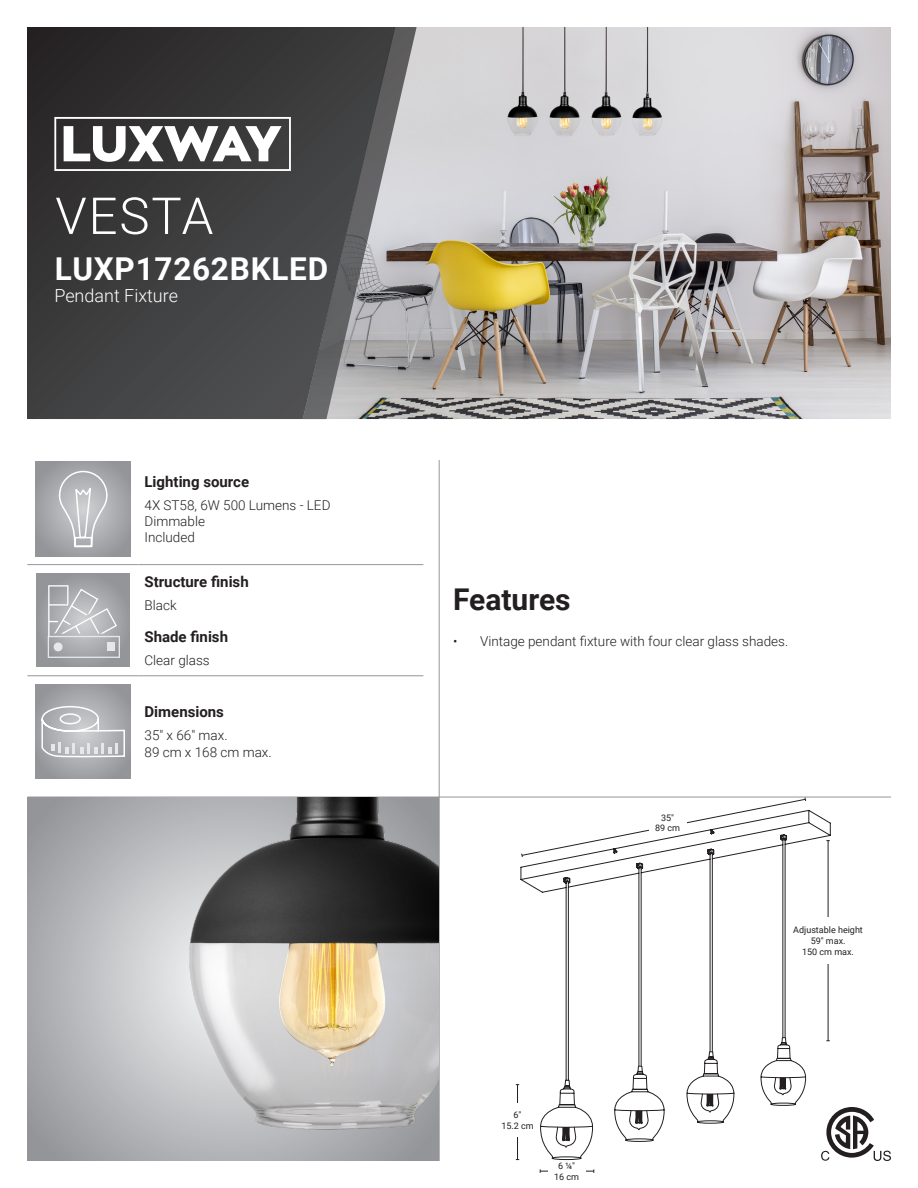
<style>
.page{position:relative;width:918px;height:1188px;background:#fff}
.page>*{position:absolute;margin:0;border:0;box-sizing:border-box;transform-origin:0 0}
.serie{font:300 51px "Roboto";letter-spacing:.035em;color:#fff}
.code_produit{font:700 31.5px "Roboto";letter-spacing:.025em;color:#fff}
.moyen_titre{font:700 30px "Roboto";color:#231f20}
.catégorie{font:300 18px "Roboto";color:#fff}
.mini_titre{font:700 15px "Roboto";color:#231f20}
.texte{font:300 13.5px/16.2px "Roboto";color:#231f20}
.mesure{font:9px/10.8px "Roboto";color:#231f20;text-align:center}
</style>
<div class="page">
<hr style="left:540px;top:1171px;width:54px;height:1px;background:#231f20">
<div style="left:548px;top:1154px;width:37px;height:34px;background:#fff"></div>
<hr style="left:439px;top:460px;width:1px;height:701px;background:#939598">
<hr style="left:27px;top:797px;width:864px;height:1px;background:#939598">
<hr style="left:27px;top:564px;width:112px;height:1px;background:#939598">
<hr style="left:139px;top:564px;width:284px;height:1px;background:#939598">
<hr style="left:27px;top:675px;width:112px;height:1px;background:#939598">
<hr style="left:139px;top:675px;width:284px;height:1px;background:#939598">
<svg style="left:36px;top:461px;width:94px;height:95px;background:#9e9fa3"></svg>
<svg style="left:58px;top:470px;width:50px;height:78px;background:#bebfc2"></svg>
<div style="left:36px;top:574px;width:94px;height:93px;background:#949699"></div>
<svg style="left:48px;top:585px;width:72px;height:73px"></svg>
<svg style="left:36px;top:684px;width:94px;height:95px;background:#9d9fa2"></svg>
<svg style="left:41px;top:705px;width:85px;height:54px;background:#bfc0c3"></svg>
<svg style="left:521px;top:797px;width:286px;height:12px"></svg>
<div style="left:649px;top:806px;width:37px;height:33px;background:#fff"></div>
<svg style="left:520px;top:809px;width:311px;height:351px"></svg>
<svg style="left:556px;top:1110px;width:20px;height:49px"></svg>
<svg style="left:614px;top:1065px;width:51px;height:77px"></svg>
<svg style="left:686px;top:1051px;width:49px;height:73px"></svg>
<svg style="left:760px;top:1037px;width:46px;height:70px"></svg>
<hr style="left:517px;top:1085px;width:1px;height:75px;background:#231f20">
<div style="left:499px;top:1103px;width:37px;height:34px;background:#fff"></div>
<svg style="left:27px;top:798px;width:412px;height:363px;background:#abacb0"></svg>
<img style="left:117px;top:798px;width:322px;height:357px">
<svg style="left:821px;top:1107px;width:70px;height:54px"></svg>
<svg style="left:27px;top:27px;width:276px;height:392px;background:#3b3a3b"></svg>
<img style="left:417px;top:27px;width:474px;height:392px">
<svg style="left:303px;top:27px;width:114px;height:392px;background:#767677"></svg>
<svg style="left:54px;top:117px;width:237px;height:54px"></svg>
<p class="serie" style="left:55px;top:180px;width:160px">VESTA</p>
<p class="code_produit" style="left:55px;top:247px;width:275px">LUXP17262BKLED</p>
<p class="catégorie" style="left:54px;top:283px;width:125px">Pendant Fixture</p>
<p class="mini_titre" style="left:145px;top:471px;width:106px">Lighting source</p>
<p class="texte" style="left:145px;top:497px;width:187px">4X ST58, 6W 500 Lumens - LED<br>Dimmable<br>Included</p>
<p class="mini_titre" style="left:145px;top:571px;width:106px">Structure finish</p>
<p class="texte" style="left:145px;top:597px;width:34px">Black</p>
<p class="mini_titre" style="left:145px;top:626px;width:85px">Shade finish</p>
<p class="texte" style="left:145px;top:651px;width:67px">Clear glass</p>
<p class="mini_titre" style="left:145px;top:702px;width:81px">Dimensions</p>
<p class="texte" style="left:145px;top:727px;width:129px">35" x 66" max.<br>89 cm x 168 cm max.</p>
<p class="moyen_titre" style="left:453px;top:578px;width:119px">Features</p>
<p class="texte" style="left:453px;top:633px;width:337px">• Vintage pendant fixture with four clear glass shades.</p>
<p class="mesure" style="left:655px;top:812px;width:26px">35"<br>89 cm</p>
<p class="mesure" style="left:501px;top:1109px;width:34px">6"<br>15.2 cm</p>
<p class="mesure" style="left:554px;top:1160px;width:26px">6 ¼"<br>16 cm</p>
<p class="mesure" style="left:793px;top:924px;width:71px">Adjustable height<br>59" max.<br>150 cm max.</p>
</div>
